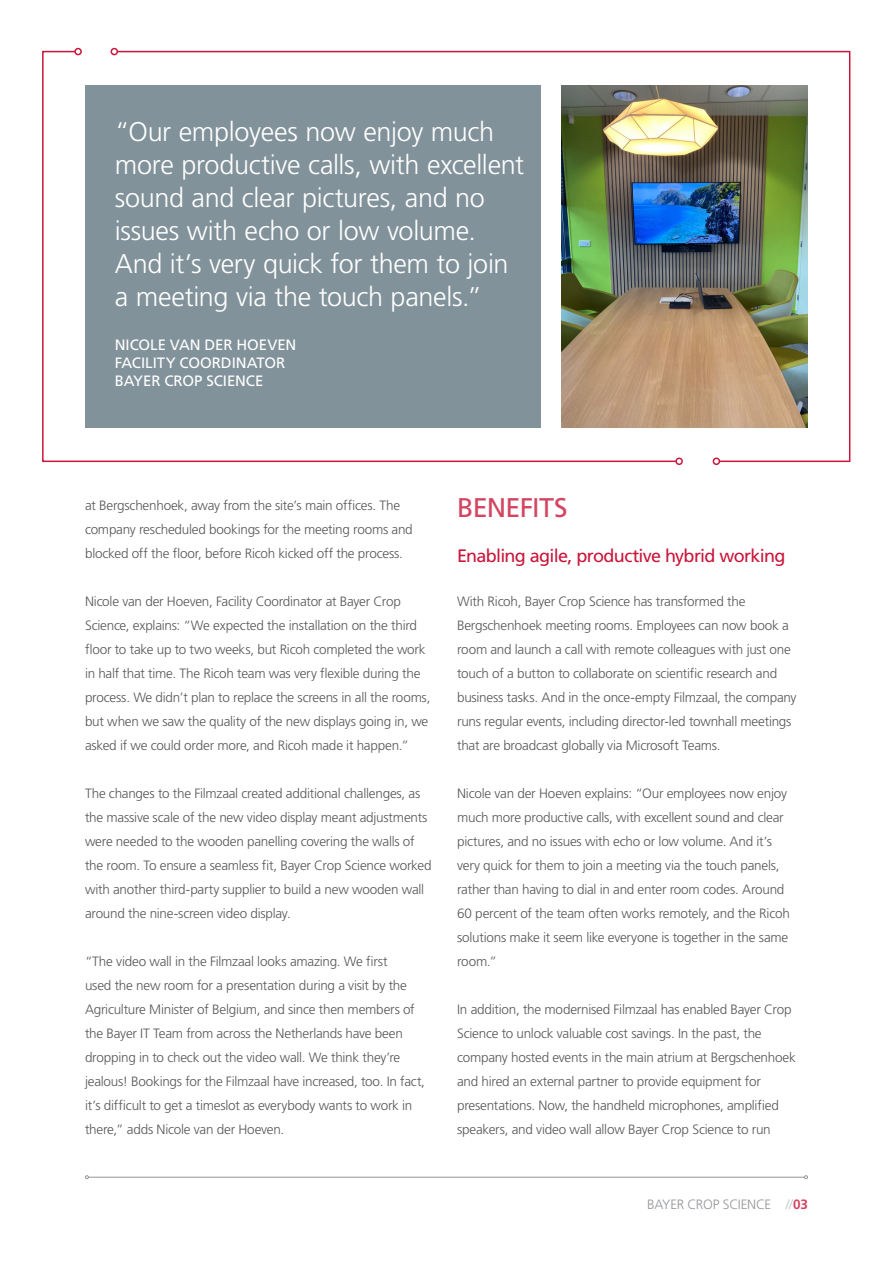
<style>
.page{position:relative;width:893px;height:1263px;background:#fff}
.page>*{position:absolute;margin:0;border:0;box-sizing:border-box;transform-origin:0 0}
.Quote_on_panel{font:300 27px/33px "Frutiger LT Pro";letter-spacing:-.01em;color:#fff}
.Heading_1{font:27px "Frutiger LT Std";letter-spacing:-.035em;color:#d44562}
.Body_ULC_heading{font:18px "Frutiger LT Pro";letter-spacing:-.035em;color:#ca163b}
.Quote_attribution{font:15px/18px "Frutiger LT Pro";letter-spacing:-.005em;color:#fff}
.Body_text{font:300 13.5px/24px "Frutiger LT Pro";letter-spacing:-.015em;color:#57585a}
.t1{font:300 13.5px "Frutiger LT Pro";letter-spacing:-.02em;color:#939598}
.s1{color:#bac5cb}
.s2{font-weight:700;color:#d44562}
</style>
<div class="page">
<img style="left:678px;top:50px;width:173px;height:413px">
<div style="left:713px;top:458px;width:7px;height:7px;border:2px solid #ca163b;border-radius:50%"></div>
<div style="left:111px;top:48px;width:7px;height:7px;border:2px solid #ca163b;border-radius:50%"></div>
<svg style="left:42px;top:50px;width:636px;height:413px"></svg>
<div style="left:74px;top:48px;width:8px;height:7px;border:2px solid #ca163b;border-radius:50%"></div>
<div style="left:675px;top:458px;width:8px;height:7px;border:2px solid #ca163b;border-radius:50%"></div>
<div style="left:85px;top:85px;width:455px;height:343px;background:#82929a"></div>
<hr style="left:88px;top:1177px;width:716px;height:1px;background:#808285">
<svg style="left:85px;top:1175px;width:4px;height:4px"></svg>
<svg style="left:804px;top:1175px;width:4px;height:4px"></svg>
<p class="Quote_on_panel" style="left:115px;top:116px;width:411px">“Our employees now enjoy much more productive calls, with excellent sound and clear pictures, and no issues with echo or low volume.<br>And it’s very quick for them to join a meeting via the touch panels.”</p>
<p class="Quote_attribution" style="left:115px;top:336px;width:183px">NICOLE VAN DER HOEVEN<br>FACILITY COORDINATOR<br>BAYER CROP SCIENCE</p>
<p class="Body_text" style="left:85px;top:493px;width:329px">at Bergschenhoek, away from the site’s main offices. The company rescheduled bookings for the meeting rooms and blocked off the floor, before Ricoh kicked off the process.</p>
<p class="Body_text" style="left:85px;top:589px;width:347px">Nicole van der Hoeven, Facility Coordinator at Bayer Crop Science, explains: “We expected the installation on the third floor to take up to two weeks, but Ricoh completed the work in half that time. The Ricoh team was very flexible during the process. We didn’t plan to replace the screens in all the rooms, but when we saw the quality of the new displays going in, we asked if we could order more, and Ricoh made it happen.”</p>
<p class="Body_text" style="left:85px;top:781px;width:348px">The changes to the Filmzaal created additional challenges, as the massive scale of the new video display meant adjustments were needed to the wooden panelling covering the walls of the room. To ensure a seamless fit, Bayer Crop Science worked with another third-party supplier to build a new wooden wall around the nine-screen video display.</p>
<p class="Body_text" style="left:85px;top:949px;width:341px">“The video wall in the Filmzaal looks amazing. We first<br>used the new room for a presentation during a visit by the Agriculture Minister of Belgium, and since then members of the Bayer IT Team from across the Netherlands have been dropping in to check out the video wall. We think they’re jealous! Bookings for the Filmzaal have increased, too. In fact, it’s difficult to get a timeslot as everybody wants to work in there,” adds Nicole van der Hoeven.</p>
<p class="Heading_1" style="left:457px;top:491px;width:112px">BENEFITS</p>
<p class="Body_ULC_heading" style="left:457px;top:546px;width:330px">Enabling agile, productive hybrid working</p>
<p class="Body_text" style="left:457px;top:589px;width:341px">With Ricoh, Bayer Crop Science has transformed the Bergschenhoek meeting rooms. Employees can now book a room and launch a call with remote colleagues with just one touch of a button to collaborate on scientific research and business tasks. And in the once-empty Filmzaal, the company runs regular events, including director-led townhall meetings that are broadcast globally via Microsoft Teams.</p>
<p class="Body_text" style="left:457px;top:781px;width:334px">Nicole van der Hoeven explains: “Our employees now enjoy much more productive calls, with excellent sound and clear pictures, and no issues with echo or low volume. And it’s very quick for them to join a meeting via the touch panels, rather than having to dial in and enter room codes. Around 60 percent of the team often works remotely, and the Ricoh solutions make it seem like everyone is together in the same room.”</p>
<p class="Body_text" style="left:457px;top:997px;width:340px">In addition, the modernised Filmzaal has enabled Bayer Crop Science to unlock valuable cost savings. In the past, the company hosted events in the main atrium at Bergschenhoek and hired an external partner to provide equipment for presentations. Now, the handheld microphones, amplified speakers, and video wall allow Bayer Crop Science to run</p>
<p class="t1" style="left:647px;top:1197px;width:162px">BAYER CROP SCIENCE <span class="s1">//</span><span class="s2">03</span></p>
</div>
